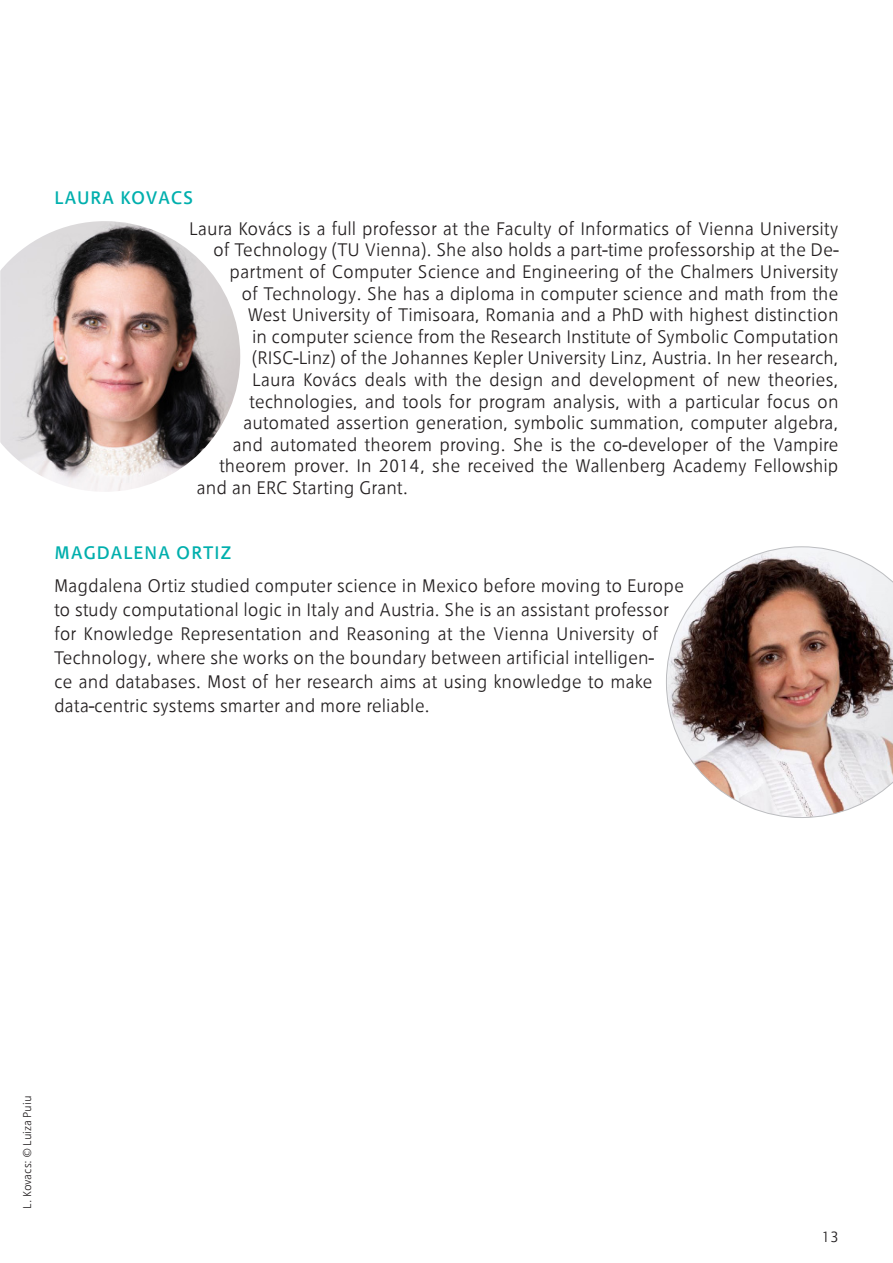
<style>
.page{position:relative;width:893px;height:1263px;background:#fff}
.page>*{position:absolute;margin:0;border:0;box-sizing:border-box;transform-origin:0 0}
.t1{font:300 18px/24px "TU Text";color:#231f20}
.t2{font:18px "TU Text";letter-spacing:.05em;color:#00afad}
.t3{font:18px "TU Text";letter-spacing:.03em;color:#00afad}
.t4{font:300 15px "TU Text";color:#231f20}
.t5{font:300 11.25px "TU Text";color:#231f20}
</style>
<div class="page">
<svg style="left:666px;top:547px;width:227px;height:271px"></svg>
<img style="left:0;top:221px;width:240px;height:271px">
<p class="t3" style="left:54px;top:187px;width:140px">LAURA KOVACS</p>
<p class="t1" style="left:189px;top:216px;width:651px">Laura Kovács is a full professor at the Faculty of Informatics of Vienna University</p>
<p class="t1" style="left:213px;top:238px;width:627px">of Technology (TU Vienna). She also holds a part-time professorship at the De-</p>
<p class="t1" style="left:230px;top:259px;width:611px">partment of Computer Science and Engineering of the Chalmers University</p>
<p class="t1" style="left:242px;top:281px;width:599px">of Technology. She has a diploma in computer science and math from the</p>
<p class="t1" style="left:248px;top:302px;width:593px">West University of Timisoara, Romania and a PhD with highest distinction</p>
<p class="t1" style="left:252px;top:324px;width:588px">in computer science from the Research Institute of Symbolic Computation</p>
<p class="t1" style="left:252px;top:346px;width:588px">(RISC-Linz) of the Johannes Kepler University Linz, Austria. In her research,</p>
<p class="t1" style="left:252px;top:367px;width:588px">Laura Kovács deals with the design and development of new theories,</p>
<p class="t1" style="left:249px;top:389px;width:591px">technologies, and tools for program analysis, with a particular focus on</p>
<p class="t1" style="left:243px;top:410px;width:597px">automated assertion generation, symbolic summation, computer algebra,</p>
<p class="t1" style="left:232px;top:432px;width:608px">and automated theorem proving. She is the co-developer of the Vampire</p>
<p class="t1" style="left:219px;top:454px;width:621px">theorem prover. In 2014, she received the Wallenberg Academy Fellowship</p>
<p class="t1" style="left:196px;top:475px;width:213px">and an ERC Starting Grant.</p>
<p class="t2" style="left:54px;top:541px;width:179px">MAGDALENA ORTIZ</p>
<p class="t1" style="left:54px;top:573px;width:632px">Magdalena Ortiz studied computer science in Mexico before moving to Europe to study computational logic in Italy and Austria. She is an assistant professor for Knowledge Representation and Reasoning at the Vienna University of Technology, where she works on the boundary between artificial intelligen-<br>ce and databases. Most of her research aims at using knowledge to make data-centric systems smarter and more reliable.</p>
<p class="t5" style="left:20px;top:1209px;width:115px;rotate:-90deg">L. Kovacs: © Luiza Puiu</p>
<p class="t4" style="left:822px;top:1227px;width:19px">13</p>
</div>
